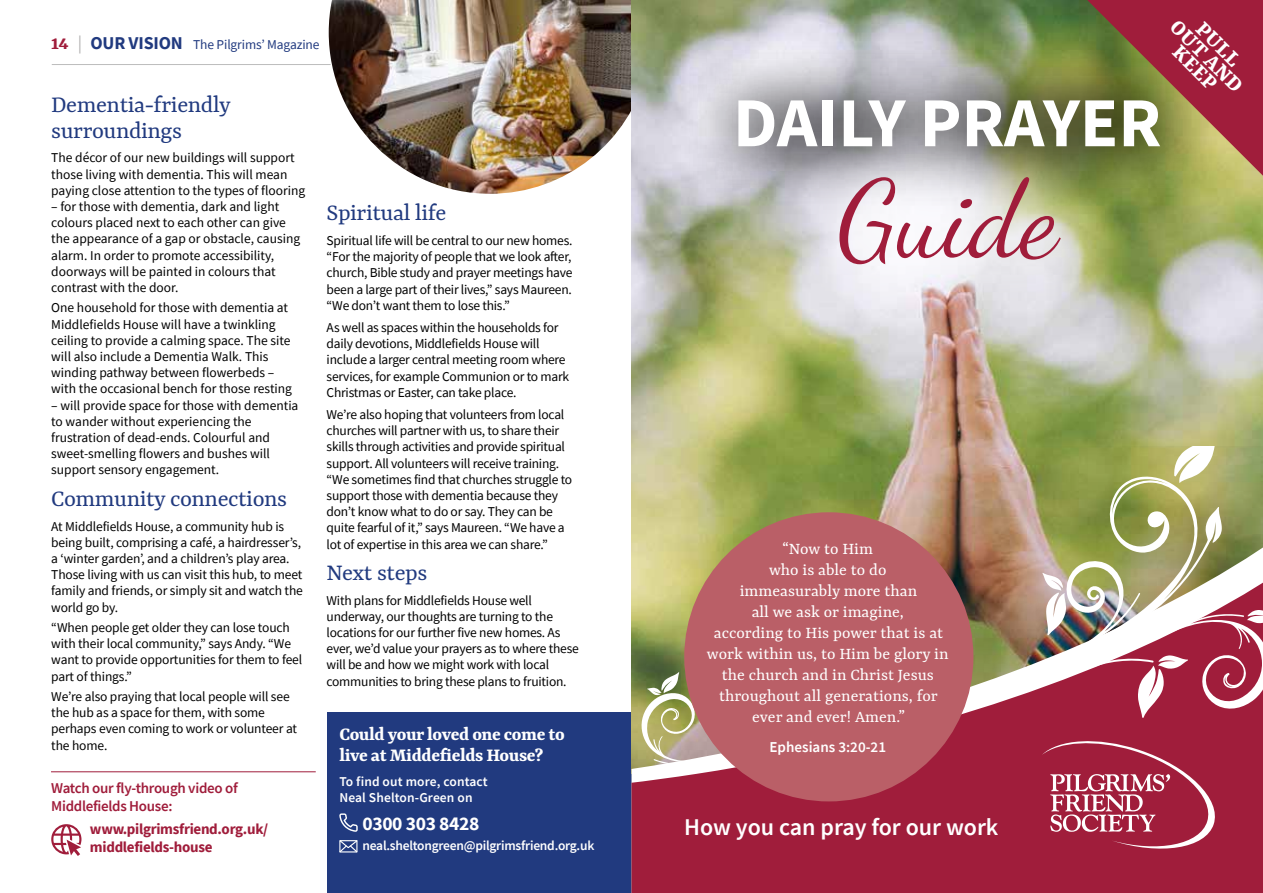
<style>
.page{position:relative;width:1263px;height:893px;background:#fff}
.page>*{position:absolute;margin:0;border:0;box-sizing:border-box;transform-origin:0 0}
.t1{font:108px "Dancing Script";color:#a01d3b}
.t2{font:700 70.2px "Source Sans Pro";color:#fff}
.t3{font:25.5px/25.5px "Yrsa";letter-spacing:-.015em;color:#213a7f}
.t4{font:700 24.15px/33px "Yrsa";color:#fff}
.t5{font:600 24px "Source Sans Pro";color:#fff}
.t6{font:700 20.25px/21px "Yrsa";letter-spacing:-.02em;color:#fff}
.t7{font:700 19.5px "Source Sans Pro";letter-spacing:-.015em;color:#fff}
.t8{font:18px/21px "Yrsa";color:#fff;text-align:center}
.t9{font:600 15.15px "Source Sans Pro";color:#fff}
.t10{font:600 15px/18px "Source Sans Pro";letter-spacing:-.02em;color:#a01d3b}
.t11{font:700 15px/18px "Source Sans Pro";letter-spacing:-.02em;color:#a01d3b}
.t12{font:13.5px/16.2px "Source Sans Pro";letter-spacing:-.01em;color:#000}
.t13{font:600 13.5px/16.2px "Source Sans Pro";letter-spacing:.01em;color:#fff}
.t14{font:600 13.5px "Source Sans Pro";letter-spacing:-.015em;color:#fff}
.t15{font:13.5px "Source Sans Pro";letter-spacing:-.01em;color:#213a7f}
.s1{font-family:"Yrsa";font-weight:700;font-size:21px;color:#a01d3b}
.s2{font-size:18px;color:#b3b2b2}
.s3{font-weight:700;font-size:18px}
</style>
<div class="page">
<div style="left:327px;top:713px;width:304px;height:180px;background:#213a7f"></div>
<svg style="left:339px;top:813px;width:19px;height:19px"></svg>
<svg style="left:339px;top:840px;width:19px;height:13px"></svg>
<img style="left:329px;top:0;width:302px;height:194px">
<hr style="left:51px;top:771px;width:265px;height:1px;background:#a01d3b">
<hr style="left:52px;top:64px;width:279px;height:1px;background:#bcbcbc">
<img style="left:631px;top:0;width:632px;height:446px">
<div style="left:631px;top:446px;width:632px;height:447px;background:#000;opacity:.3"></div>
<svg style="left:631px;top:477px;width:632px;height:416px;background:#a55251"></svg>
<svg style="left:1042px;top:446px;width:221px;height:272px"></svg>
<svg style="left:640px;top:672px;width:82px;height:94px"></svg>
<div style="left:676px;top:37px;width:548px;height:178px;background:#000;opacity:.87"></div>
<div style="left:785px;top:123px;width:328px;height:195px;background:#fff;opacity:.75"></div>
<div style="left:684px;top:512px;width:289px;height:289px;background:#ba5f67;border-radius:50%"></div>
<svg style="left:1087px;top:0;width:176px;height:176px;background:#8d513d"></svg>
<svg style="left:51px;top:824px;width:30px;height:32px"></svg>
<svg style="left:1042px;top:736px;width:180px;height:120px;background:#ad3c55"></svg>
<p class="t15" style="left:51px;top:36px;width:270px"><span class="s1">14</span> <span class="s2">|</span> <span class="s3">OUR VISION</span> The Pilgrims’ Magazine</p>
<h3 class="t3" style="left:51px;top:92px;width:181px">Dementia-friendly surroundings</h3>
<p class="t12" style="left:51px;top:150px;width:256px">The décor of our new buildings will support those living with dementia. This will mean paying close attention to the types of flooring</p>
<p class="t12" style="left:51px;top:198px;width:250px">– for those with dementia, dark and light colours placed next to each other can give the appearance of a gap or obstacle, causing alarm. In order to promote accessibility, doorways will be painted in colours that contrast with the door.</p>
<p class="t12" style="left:51px;top:300px;width:242px">One household for those with dementia at Middlefields House will have a twinkling ceiling to provide a calming space. The site will also include a Dementia Walk. This winding pathway between flowerbeds – with the occasional bench for those resting</p>
<p class="t12" style="left:51px;top:397px;width:249px">– will provide space for those with dementia to wander without experiencing the frustration of dead-ends. Colourful and sweet-smelling flowers and bushes will support sensory engagement.</p>
<h3 class="t3" style="left:51px;top:485px;width:237px">Community connections</h3>
<p class="t12" style="left:51px;top:518px;width:253px">At Middlefields House, a community hub is being built, comprising a café, a hairdresser’s, a ‘winter garden’, and a children’s play area.<br>Those living with us can visit this hub, to meet family and friends, or simply sit and watch the world go by.</p>
<p class="t12" style="left:51px;top:619px;width:253px">“When people get older they can lose touch with their local community,” says Andy. “We want to provide opportunities for them to feel part of things.”</p>
<p class="t12" style="left:51px;top:688px;width:247px">We’re also praying that local people will see the hub as a space for them, with some perhaps even coming to work or volunteer at the home.</p>
<p class="t10" style="left:51px;top:779px;width:188px">Watch our fly-through video of<br>Middlefields House:</p>
<p class="t11" style="left:90px;top:820px;width:180px">www.pilgrimsfriend.org.uk/ middlefields-house</p>
<h3 class="t3" style="left:327px;top:200px;width:121px">Spiritual life</h3>
<p class="t12" style="left:327px;top:232px;width:247px;text-align:justify">Spiritual life will be central to our new homes. “For the majority of people that we look after, church, Bible study and prayer meetings have been a large part of their lives,” says Maureen. “We don’t want them to lose this.”</p>
<p class="t12" style="left:327px;top:319px;width:244px">As well as spaces within the households for daily devotions, Middlefields House will include a larger central meeting room where services, for example Communion or to mark Christmas or Easter, can take place.</p>
<p class="t12" style="left:327px;top:406px;width:247px">We’re also hoping that volunteers from local churches will partner with us, to share their skills through activities and provide spiritual support. All volunteers will receive training. “We sometimes find that churches struggle to support those with dementia because they don’t know what to do or say. They can be quite fearful of it,” says Maureen. “We have a lot of expertise in this area we can share.”</p>
<h3 class="t3" style="left:327px;top:559px;width:102px">Next steps</h3>
<p class="t12" style="left:327px;top:592px;width:254px">With plans for Middlefields House well underway, our thoughts are turning to the locations for our further five new homes. As ever, we’d value your prayers as to where these will be and how we might work with local communities to bring these plans to fruition.</p>
<h3 class="t6" style="left:339px;top:723px;width:227px">Could your loved one come to live at Middefields House?</h3>
<p class="t13" style="left:339px;top:773px;width:150px">To find out more, contact<br>Neal Shelton-Green on</p>
<h3 class="t7" style="left:362px;top:810px;width:119px">0300 303 8428</h3>
<p class="t14" style="left:362px;top:837px;width:233px">neal.sheltongreen@pilgrimsfriend.org.uk</p>
<h2 class="t2" style="left:733px;top:75px;width:430px">DAILY PRAYER</h2>
<h1 class="t1" style="left:837px;top:155px;width:222px">Guide</h1>
<h3 class="t4" style="left:1186px;top:11px;width:94px;rotate:45deg">OUT AND</h3>
<h3 class="t4" style="left:1211px;top:13px;width:55px;rotate:45deg">PULL<br>KEEP</h3>
<h3 class="t8" style="left:707px;top:538px;width:243px">“Now to Him<br>who is able to do<br>immeasurably more than<br>all we ask or imagine,<br>according to His power that is at work within us, to Him be glory in the church and in Christ Jesus throughout all generations, for ever and ever! Amen.”</h3>
<p class="t9" style="left:769px;top:737px;width:118px">Ephesians 3:20-21</p>
<h3 class="t5" style="left:684px;top:812px;width:316px">How you can pray for our work</h3>
</div>
